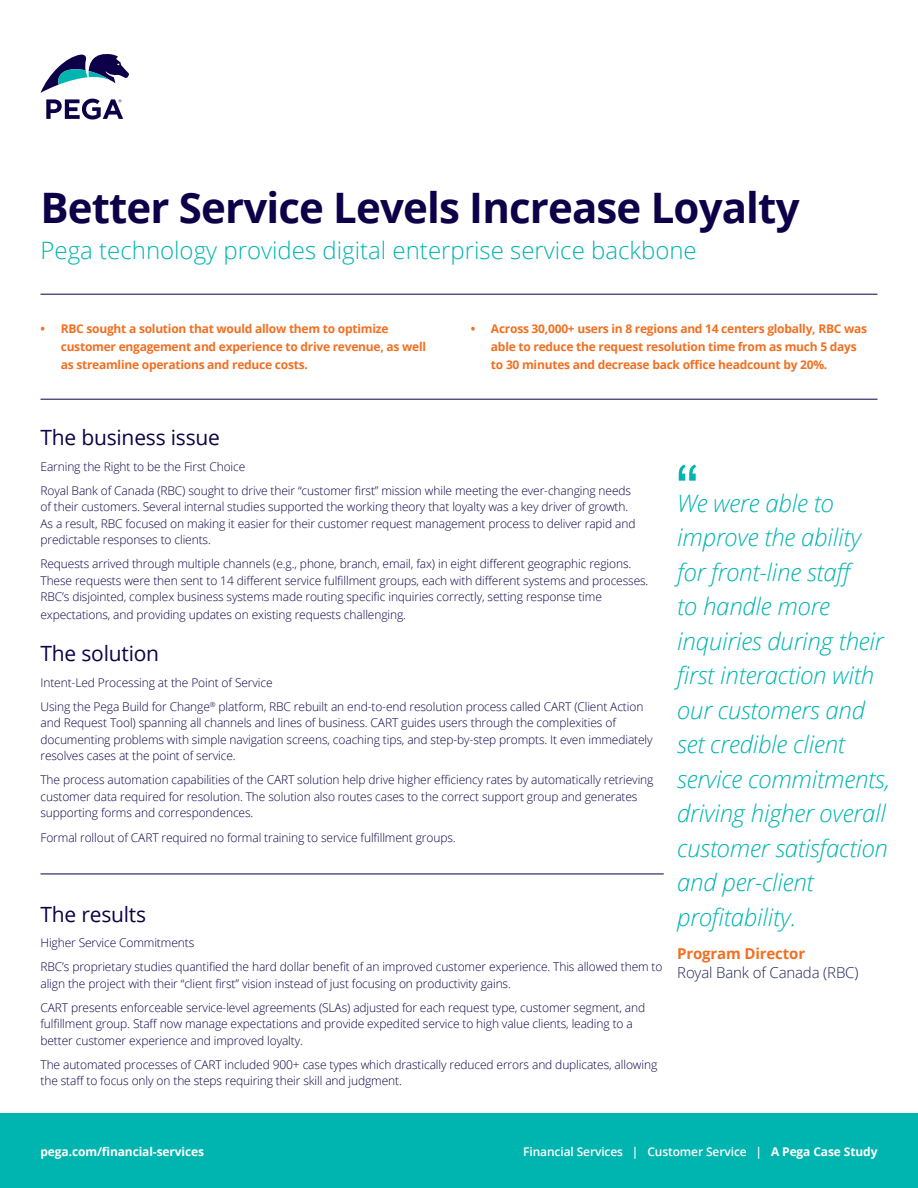
<style>
.page{position:relative;width:918px;height:1188px;background:#fff}
.page>*{position:absolute;margin:0;border:0;box-sizing:border-box;transform-origin:0 0}
.t1{font:700 42px "Open Sans";letter-spacing:-.02em;color:#0e0048}
.t2{font:italic 300 24px/34.5px "Open Sans";letter-spacing:-.01em;color:#00b5af}
.t3{font:300 24px "Open Sans";color:#00b5af}
.t4{font:21px "Open Sans";letter-spacing:-.01em;color:#0e0048}
.t5{font:300 15px "Open Sans";letter-spacing:-.01em;color:#1f2555}
.t6{font:700 15px "Open Sans";letter-spacing:-.01em;color:#f36f21}
.t7{font:300 12px/16.5px "Open Sans";letter-spacing:-.01em;color:#0e0048}
.t8{font:700 12px/18px "Open Sans";letter-spacing:-.02em;color:#f36f21}
.t9{font:600 12px "Open Sans";letter-spacing:-.01em;color:#fff}
.t10{font:700 12px "Open Sans";letter-spacing:-.01em;color:#fff}
.s1{font-weight:700}
</style>
<div class="page">
<div style="left:0;top:1114px;width:918px;height:74px;background:#00b5af"></div>
<hr style="left:40px;top:294px;width:838px;height:1px;background:#0e0048">
<svg style="left:41px;top:54px;width:88px;height:39px"></svg>
<svg style="left:46px;top:99px;width:77px;height:21px"></svg>
<hr style="left:40px;top:399px;width:838px;height:1px;background:#0e0048">
<hr style="left:40px;top:874px;width:624px;height:1px;background:#0e0048">
<svg style="left:679px;top:464px;width:17px;height:17px"></svg>
<h1 class="t1" style="left:40px;top:178px;width:761px">Better Service Levels Increase Loyalty</h1>
<h2 class="t3" style="left:40px;top:234px;width:658px">Pega technology provides digital enterprise service backbone</h2>
<p class="t8" style="left:61px;top:320px;width:367px;text-indent:-20px">• RBC sought a solution that would allow them to optimize customer engagement and experience to drive revenue, as well as streamline operations and reduce costs.</p>
<p class="t8" style="left:491px;top:320px;width:378px;text-indent:-20px">• Across 30,000+ users in 8 regions and 14 centers globally, RBC was able to reduce the request resolution time from as much 5 days to 30 minutes and decrease back office headcount by 20%.</p>
<h3 class="t4" style="left:40px;top:423px;width:181px">The business issue</h3>
<p class="t7" style="left:40px;top:454px;width:592px;line-height:24px">Earning the Right to be the First Choice<br>Royal Bank of Canada (RBC) sought to drive their “customer first” mission while meeting the ever-changing needs</p>
<p class="t7" style="left:40px;top:499px;width:597px">of their customers. Several internal studies supported the working theory that loyalty was a key driver of growth.<br>As a result, RBC focused on making it easier for their customer request management process to deliver rapid and predictable responses to clients.</p>
<p class="t7" style="left:40px;top:555px;width:609px">Requests arrived through multiple channels (e.g., phone, branch, email, fax) in eight different geographic regions.<br>These requests were then sent to 14 different service fulfillment groups, each with different systems and processes.<br>RBC’s disjointed, complex business systems made routing specific inquiries correctly, setting response time expectations, and providing updates on existing requests challenging.</p>
<h3 class="t4" style="left:40px;top:639px;width:120px">The solution</h3>
<p class="t7" style="left:40px;top:670px;width:604px;line-height:24px">Intent-Led Processing at the Point of Service<br>Using the Pega Build for Change<sup>®</sup> platform, RBC rebuilt an end-to-end resolution process called CART (Client Action</p>
<p class="t7" style="left:40px;top:714px;width:614px">and Request Tool) spanning all channels and lines of business. CART guides users through the complexities of documenting problems with simple navigation screens, coaching tips, and step-by-step prompts. It even immediately resolves cases at the point of service.</p>
<p class="t7" style="left:40px;top:771px;width:615px">The process automation capabilities of the CART solution help drive higher efficiency rates by automatically retrieving customer data required for resolution. The solution also routes cases to the correct support group and generates supporting forms and correspondences.</p>
<p class="t7" style="left:40px;top:829px;width:417px">Formal rollout of CART required no formal training to service fulfillment groups.</p>
<h3 class="t4" style="left:40px;top:900px;width:107px">The results</h3>
<p class="t7" style="left:40px;top:931px;width:624px;line-height:24px">Higher Service Commitments<br>RBC’s proprietary studies quantified the hard dollar benefit of an improved customer experience. This allowed them to</p>
<p class="t7" style="left:40px;top:971px;width:606px;line-height:24px">align the project with their “client first” vision instead of just focusing on productivity gains.<br>CART presents enforceable service-level agreements (SLAs) adjusted for each request type, customer segment, and</p>
<p class="t7" style="left:40px;top:1015px;width:594px">fulfillment group. Staff now manage expectations and provide expedited service to high value clients, leading to a better customer experience and improved loyalty.</p>
<p class="t7" style="left:40px;top:1056px;width:618px">The automated processes of CART included 900+ case types which drastically reduced errors and duplicates, allowing the staff to focus only on the steps requiring their skill and judgment.</p>
<p class="t2" style="left:677px;top:485px;width:214px">We were able to improve the ability for front-line staff<br>to handle more inquiries during their first interaction with our customers and set credible client service commitments, driving higher overall customer satisfaction and per-client profitability.</p>
<p class="t6" style="left:677px;top:943px;width:129px">Program Director</p>
<p class="t5" style="left:677px;top:963px;width:183px">Royal Bank of Canada (RBC)</p>
<p class="t10" style="left:40px;top:1143px;width:165px">pega.com/financial-services</p>
<p class="t9" style="left:523px;top:1143px;width:356px">Financial Services | Customer Service | <span class="s1">A Pega Case Study</span></p>
</div>
